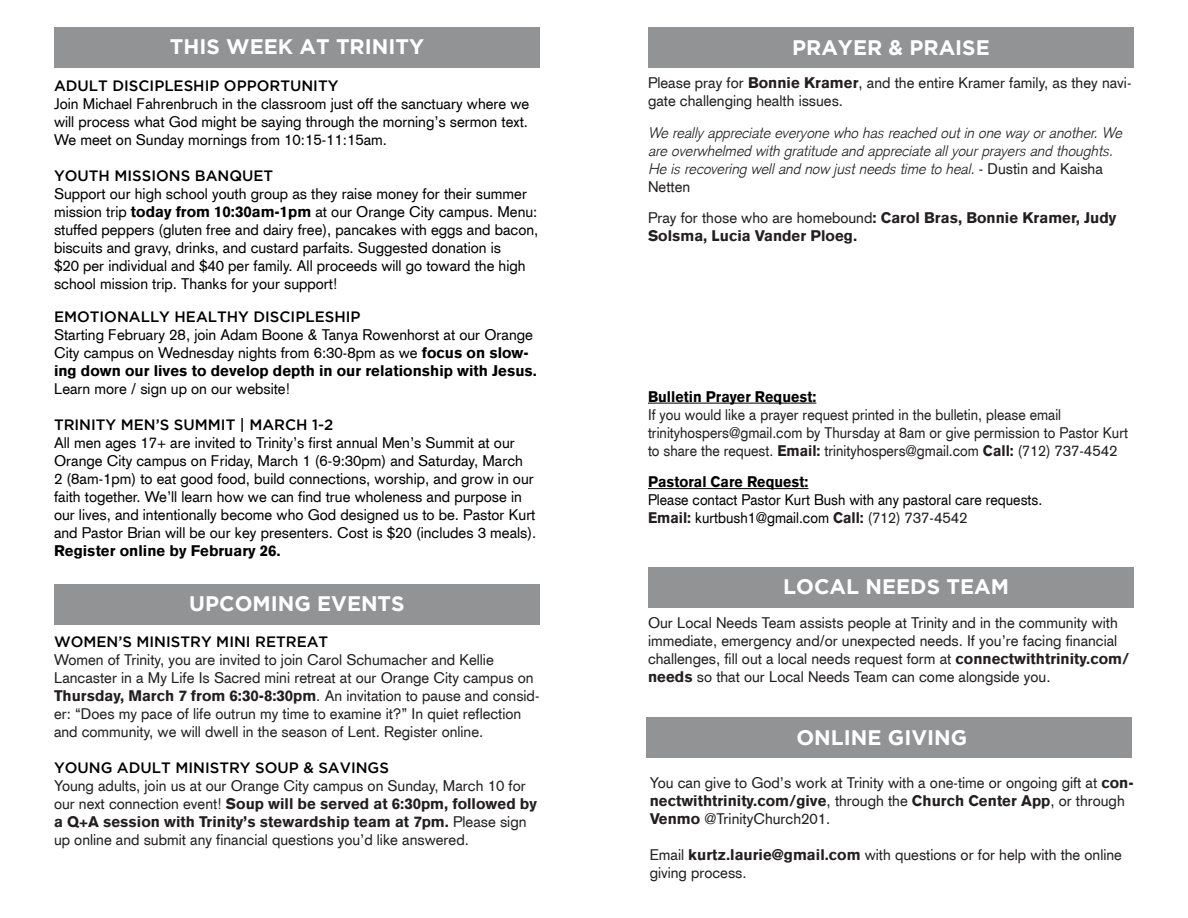
<style>
.page{position:relative;width:1188px;height:918px;background:#fff}
.page>*{position:absolute;margin:0;border:0;box-sizing:border-box;transform-origin:0 0}
.t1{font:700 21px "Gotham";color:#fff}
.t2{font:15px/18px "Akzidenz Grotesk CE";color:#000}
.t3{font:15px/18px "Akzidenz Grotesk CE";color:#231f20}
.t4{font:15px/18px "Akzidenz Grotesk CE";color:#231f20;scale:.95 1}
.t5{font:italic 300 15px/18px "Akzidenz Grotesk";color:#231f20}
.t6{font:500 15px "Gotham";color:#000}
.t7{font:15px/18px "Akzidenz Grotesk CE";color:#000;scale:.95 1}
.t8{font:900 15px/18px "Akzidenz Grotesk CE";color:#231f20}
.s1{font-weight:900}
.s2{font-family:"Akzidenz Grotesk CE";font-weight:400;font-style:normal}
.s3{font-weight:400}
.s4{font-weight:900;color:#000}
.s5{font-weight:900;color:#231f20}
.s6{color:#231f20}
</style>
<div class="page">
<div style="left:648px;top:27px;width:486px;height:40px;background:#919394"></div>
<div style="left:54px;top:27px;width:486px;height:41px;background:#919394"></div>
<hr style="left:648px;top:403px;width:168px;height:1px;background:#000">
<hr style="left:648px;top:488px;width:161px;height:1px;background:#000">
<div style="left:648px;top:567px;width:486px;height:41px;background:#919394"></div>
<div style="left:646px;top:717px;width:486px;height:41px;background:#919394"></div>
<div style="left:54px;top:584px;width:486px;height:41px;background:#919394"></div>
<p class="t1" style="left:170px;top:34px;width:256px">THIS WEEK AT TRINITY</p>
<p class="t1" style="left:792px;top:36px;width:199px">PRAYER &amp; PRAISE</p>
<p class="t6" style="left:54px;top:77px;width:286px">ADULT DISCIPLESHIP OPPORTUNITY</p>
<p class="t2" style="left:54px;top:95px;width:477px;text-align:justify">Join Michael Fahrenbruch in the classroom just off the sanctuary where we will process what God might be saying through the morning’s sermon text.<br>We meet on Sunday mornings from 10:15-11:15am.</p>
<p class="t6" style="left:54px;top:167px;width:221px">YOUTH MISSIONS BANQUET</p>
<p class="t2" style="left:54px;top:185px;width:486px">Support our high school youth group as they raise money for their summer mission trip <span class="s1">today from 10:30am-1pm</span> at our Orange City campus. Menu: stuffed peppers (gluten free and dairy free), pancakes with eggs and bacon, biscuits and gravy, drinks, and custard parfaits. Suggested donation is<br>$20 per individual and $40 per family. All proceeds will go toward the high school mission trip. Thanks for your support!</p>
<p class="t6" style="left:54px;top:308px;width:308px">EMOTIONALLY HEALTHY DISCIPLESHIP</p>
<p class="t2" style="left:54px;top:326px;width:485px">Starting February 28, join Adam Boone &amp; Tanya Rowenhorst at our Orange City campus on Wednesday nights from 6:30-8pm as we <span class="s1">focus on slow&shy;ing down our lives to develop depth in our relationship with Jesus.<br></span>Learn more / sign up on our website!</p>
<p class="t6" style="left:54px;top:416px;width:281px">TRINITY MEN’S SUMMIT | MARCH 1-2</p>
<p class="t2" style="left:54px;top:434px;width:484px">All men ages 17+ are invited to Trinity’s first annual Men’s Summit at our Orange City campus on Friday, March 1 (6-9:30pm) and Saturday, March<br>2 (8am-1pm) to eat good food, build connections, worship, and grow in our faith together. We’ll learn how we can find true wholeness and purpose in our lives, and intentionally become who God designed us to be. Pastor Kurt and Pastor Brian will be our key presenters. Cost is $20 (includes 3 meals).<br><span class="s1">Register online by February 26.</span></p>
<p class="t3" style="left:648px;top:74px;width:485px">Please pray for <span class="s1">Bonnie Kramer</span>, and the entire Kramer family, as they navi&shy;gate challenging health issues.</p>
<p class="t5" style="left:648px;top:123px;width:475px">We really appreciate everyone who has reached out in one way or another. We are overwhelmed with gratitude and appreciate all your prayers and thoughts.<br>He is recovering well and now just needs time to heal. <span class="s2">- Dustin and Kaisha Netten</span></p>
<p class="t8" style="left:648px;top:209px;width:470px"><span class="s3">Pray for those who are homebound</span>: Carol Bras, Bonnie Kramer, Judy<br>Solsma, Lucia Vander Ploeg.</p>
<p class="t4" style="left:648px;top:387px;width:507px"><span class="s4">Bulletin Prayer Request:<br></span>If you would like a prayer request printed in the bulletin, please email trinityhospers@gmail.com by Thursday at 8am or give permission to Pastor Kurt to share the request. <span class="s1">Email:</span> trinityhospers@gmail.com <span class="s1">Call:</span> (712) 737-4542</p>
<p class="t7" style="left:648px;top:473px;width:417px"><span class="s1">Pastoral Care Request:<br></span>Please contact Pastor Kurt Bush with any pastoral care requests.<br><span class="s5">Email:</span> kurtbush1@gmail.com <span class="s5">Call:</span> <span class="s6">(712) 737-4542</span></p>
<p class="t1" style="left:189px;top:592px;width:217px">UPCOMING EVENTS</p>
<p class="t6" style="left:54px;top:633px;width:276px">WOMEN’S MINISTRY MINI RETREAT</p>
<p class="t3" style="left:54px;top:650px;width:487px">Women of Trinity, you are invited to join Carol Schumacher and Kellie Lancaster in a My Life Is Sacred mini retreat at our Orange City campus on <span class="s1">Thursday, March 7 from 6:30-8:30pm</span>. An invitation to pause and consid&shy;er: “Does my pace of life outrun my time to examine it?” In quiet reflection and community, we will dwell in the season of Lent. Register online.</p>
<p class="t6" style="left:54px;top:759px;width:337px">YOUNG ADULT MINISTRY SOUP &amp; SAVINGS</p>
<p class="t3" style="left:54px;top:776px;width:484px">Young adults, join us at our Orange City campus on Sunday, March 10 for our next connection event! <span class="s1">Soup will be served at 6:30pm, followed by a Q+A session with Trinity’s stewardship team at 7pm.</span> Please sign up online and submit any financial questions you’d like answered.</p>
<p class="t1" style="left:783px;top:574px;width:227px">LOCAL NEEDS TEAM</p>
<p class="t3" style="left:648px;top:614px;width:483px">Our Local Needs Team assists people at Trinity and in the community with immediate, emergency and/or unexpected needs. If you’re facing financial challenges, fill out a local needs request form at <span class="s1">connectwithtrinity.com/ needs</span> so that our Local Needs Team can come alongside you.</p>
<p class="t1" style="left:796px;top:726px;width:172px">ONLINE GIVING</p>
<p class="t3" style="left:650px;top:773px;width:485px">You can give to God’s work at Trinity with a one-time or ongoing gift at <span class="s1">con&shy;nectwithtrinity.com/give</span>, through the <span class="s1">Church Center App</span>, or through<br><span class="s1">Venmo</span> @TrinityChurch201.</p>
<p class="t3" style="left:650px;top:845px;width:474px">Email <span class="s1">kurtz.laurie@gmail.com</span> with questions or for help with the online giving process.</p>
</div>
